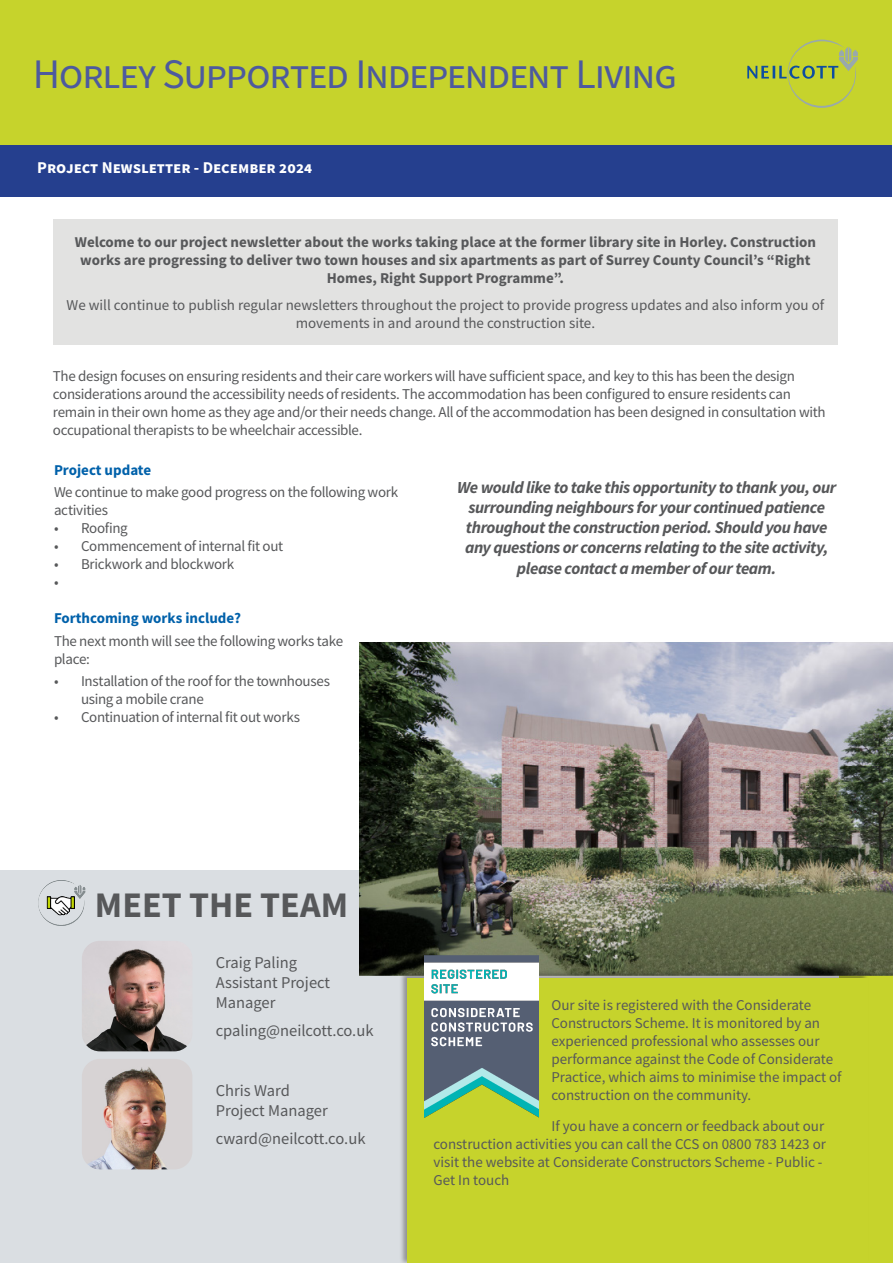
<style>
.page{position:relative;width:893px;height:1263px;background:#fff}
.page>*{position:absolute;margin:0;border:0;box-sizing:border-box;transform-origin:0 0}
.t1{font:42px "Source Sans Pro";letter-spacing:-.04em;color:#4d5a9e}
.t2{font:700 36px "Source Sans Pro";color:#57585a}
.t3{font:italic 700 16.8px/20.2px "Source Sans Pro";letter-spacing:-.025em;color:#57585a;text-align:center}
.t4{font:16.5px/19.8px "Source Sans Pro";color:#57585a}
.t5{font:700 16.5px "Source Sans Pro";color:#fff}
.t6{font:15px/18px "Source Sans Pro";letter-spacing:-.025em;color:#57585a}
.t7{font:15px/18px "Source Sans Pro";color:#57585a}
.t8{font:700 15px/18px "Source Sans Pro";color:#57585a;text-align:center}
.t9{font:700 15px "Source Sans Pro";color:#0161aa}
</style>
<div class="page">
<div style="left:839px;top:975px;width:54px;height:288px;background:#c6d32c"></div>
<div style="left:0;top:145px;width:892px;height:52px;background:#253f8e"></div>
<div style="left:0;top:0;width:892px;height:145px;background:#c6d32c"></div>
<svg style="left:747px;top:40px;width:111px;height:68px"></svg>
<div style="left:53px;top:219px;width:785px;height:125px;background:#e2e2e1"></div>
<div style="left:0;top:870px;width:474px;height:393px;background:#dadee2"></div>
<img style="left:38px;top:880px;width:48px;height:46px">
<img style="left:82px;top:1059px;width:110px;height:110px">
<img style="left:82px;top:941px;width:106px;height:110px">
<img style="left:359px;top:642px;width:534px;height:333px">
<div style="left:399px;top:970px;width:470px;height:293px;background:#231f20;opacity:.4"></div>
<div style="left:407px;top:977px;width:460px;height:286px;background:#c6d32c"></div>
<img style="left:424px;top:955px;width:115px;height:163px">
<h1 class="t1" style="left:33px;top:47px;width:646px">Horley Supported Independent Living</h1>
<p class="t5" style="left:37px;top:157px;width:277px">Project Newsletter - December 2024</p>
<p class="t8" style="left:75px;top:233px;width:743px">Welcome to our project newsletter about the works taking place at the former library site in Horley. Construction works are progressing to deliver two town houses and six apartments as part of Surrey County Council’s “Right<br>Homes, Right Support Programme”.</p>
<p class="t7" style="left:67px;top:295px;width:759px;text-align:center">We will continue to publish regular newsletters throughout the project to provide progress updates and also inform you of movements in and around the construction site.</p>
<p class="t6" style="left:53px;top:367px;width:774px">The design focuses on ensuring residents and their care workers will have sufficient space, and key to this has been the design considerations around the accessibility needs of residents. The accommodation has been configured to ensure residents can remain in their own home as they age and/or their needs change. All of the accommodation has been designed in consultation with occupational therapists to be wheelchair accessible.</p>
<p class="t9" style="left:54px;top:460px;width:99px">Project update</p>
<p class="t6" style="left:54px;top:483px;width:346px">We continue to make good progress on the following work activities</p>
<p class="t7" style="left:54px;top:519px;width:75px">• Roofing</p>
<p class="t6" style="left:54px;top:537px;width:231px">• Commencement of internal fit out</p>
<p class="t6" style="left:54px;top:555px;width:182px">• Brickwork and blockwork •</p>
<p class="t9" style="left:54px;top:608px;width:188px">Forthcoming works include?</p>
<p class="t6" style="left:54px;top:632px;width:291px">The next month will see the following works take place:</p>
<p class="t6" style="left:81px;top:672px;width:250px;text-indent:-27px">• Installation of the roof for the townhouses using a mobile crane</p>
<p class="t6" style="left:54px;top:708px;width:248px">• Continuation of internal fit out works</p>
<p class="t3" style="left:457px;top:476px;width:381px">We would like to take this opportunity to thank you, our surrounding neighbours for your continued patience throughout the construction period. Should you have any questions or concerns relating to the site activity, please contact a member of our team.</p>
<h2 class="t2" style="left:95px;top:880px;width:255px">MEET THE TEAM</h2>
<p class="t4" style="left:216px;top:953px;width:116px">Craig Paling<br>Assistant Project<br>Manager</p>
<p class="t4" style="left:216px;top:1021px;width:159px">cpaling@neilcott.co.uk</p>
<p class="t4" style="left:216px;top:1081px;width:114px">Chris Ward<br>Project Manager</p>
<p class="t4" style="left:216px;top:1129px;width:151px">cward@neilcott.co.uk</p>
<p class="t7" style="left:551px;top:996px;width:292px">Our site is registered with the Considerate Constructors Scheme. It is monitored by an experienced professional who assesses our performance against the Code of Considerate Practice, which aims to minimise the impact of construction on the community.</p>
<p class="t7" style="left:433px;top:1117px;width:394px;text-indent:118px">If you have a concern or feedback about our construction activities you can call the CCS on 0800 783 1423 or visit the website at Considerate Constructors Scheme - Public - Get In touch</p>
</div>
